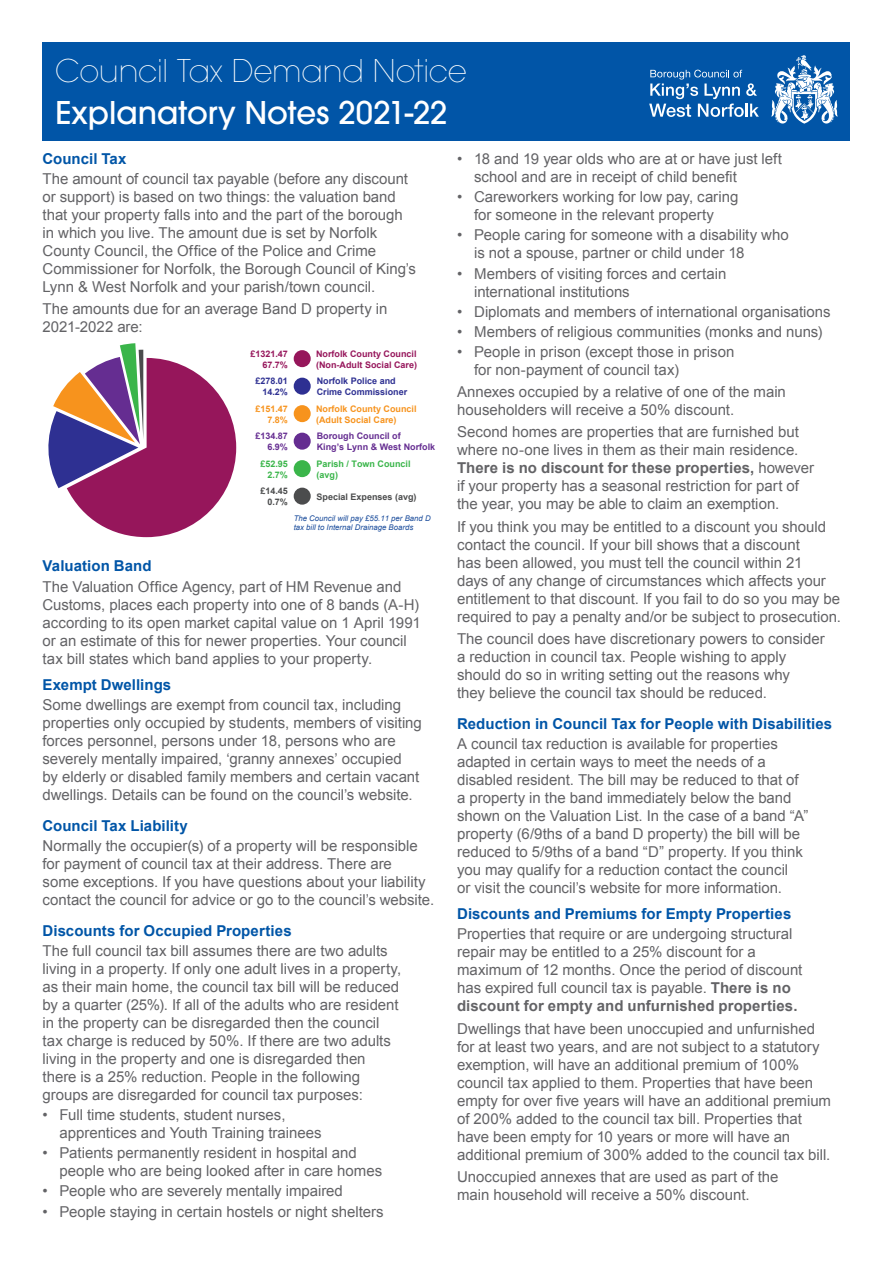
<style>
.page{position:relative;width:893px;height:1263px;background:#fff}
.page>*{position:absolute;margin:0;border:0;box-sizing:border-box;transform-origin:0 0}
.t1{font:500 34.5px "Avant Garde Gothic Itc T";color:#fff}
.t2{font:200 34.5px "Avant Garde Gothic Itc T";letter-spacing:-.01em;color:#fff}
.t3{font:15px/18px "Arial";color:#636366}
.t4{font:700 15px "Arial";letter-spacing:.005em;color:#0155a7}
.t5{font:700 9px/10.8px "Arial";color:#96165b;text-align:right}
.t6{font:700 9px/10.8px "Arial";color:#652d91;text-align:right}
.t7{font:700 9px/10.8px "Arial";color:#f7931d;text-align:right}
.t8{font:700 9px/10.8px "Arial";color:#2e3092;text-align:right}
.t9{font:700 9px/10.8px "Arial";color:#3ab54a;text-align:right}
.t10{font:700 9px/10.8px "Arial";color:#4b4c4d;text-align:right}
.t11{font:italic 7.8px/9.3px "Arial";color:#194b9b}
.s1{font-weight:700}
</style>
<div class="page">
<svg style="left:48px;top:343px;width:188px;height:194px"></svg>
<div style="left:294px;top:350px;width:17px;height:17px;background:#96165b;border-radius:50%"></div>
<div style="left:294px;top:433px;width:17px;height:17px;background:#652d91;border-radius:50%"></div>
<div style="left:294px;top:460px;width:17px;height:17px;background:#3ab54a;border-radius:50%"></div>
<div style="left:294px;top:488px;width:17px;height:17px;background:#4b4c4d;border-radius:50%"></div>
<div style="left:294px;top:405px;width:17px;height:17px;background:#f7931d;border-radius:50%"></div>
<div style="left:294px;top:378px;width:17px;height:17px;background:#2e3092;border-radius:50%"></div>
<div style="left:43px;top:43px;width:807px;height:98px;background:#0155a7"></div>
<svg style="left:649px;top:70px;width:110px;height:47px"></svg>
<svg style="left:771px;top:55px;width:67px;height:69px"></svg>
<h1 class="t2" style="left:55px;top:51px;width:413px">Council Tax Demand Notice</h1>
<h1 class="t1" style="left:55px;top:92px;width:394px">Explanatory Notes 2021-22</h1>
<p class="t4" style="left:43px;top:149px;width:86px">Council Tax</p>
<p class="t3" style="left:43px;top:170px;width:375px">The amount of council tax payable (before any discount or support) is based on two things: the valuation band that your property falls into and the part of the borough in which you live. The amount due is set by Norfolk County Council, the Office of the Police and Crime Commissioner for Norfolk, the Borough Council of King’s Lynn &amp; West Norfolk and your parish/town council.</p>
<p class="t3" style="left:43px;top:300px;width:346px">The amounts due for an average Band D property in<br>2021-2022 are:</p>
<p class="t5" style="left:250px;top:349px;width:39px">£1321.47<br>67.7%</p>
<p class="t5" style="left:316px;top:349px;width:103px;text-align:left">Norfolk County Council (Non-Adult Social Care)</p>
<p class="t8" style="left:255px;top:376px;width:34px">£278.01<br>14.2%</p>
<p class="t8" style="left:317px;top:376px;width:92px;text-align:left">Norfolk Police and<br>Crime Commissioner</p>
<p class="t7" style="left:255px;top:404px;width:34px">£151.47<br>7.8%</p>
<p class="t7" style="left:316px;top:404px;width:102px;text-align:left">Norfolk County Council (Adult Social Care)</p>
<p class="t6" style="left:255px;top:431px;width:34px">£134.87<br>6.9%</p>
<p class="t6" style="left:317px;top:431px;width:120px;text-align:left">Borough Council of<br>King’s Lynn &amp; West Norfolk</p>
<p class="t9" style="left:260px;top:459px;width:29px">£52.95<br>2.7%</p>
<p class="t9" style="left:317px;top:459px;width:96px;text-align:left">Parish / Town Council (avg)</p>
<p class="t10" style="left:260px;top:486px;width:29px">£14.45<br>0.7%</p>
<p class="t10" style="left:316px;top:491px;width:102px">Special Expenses (avg)</p>
<p class="t11" style="left:294px;top:514px;width:138px">The Council will pay £55.11 per Band D tax bill to Internal Drainage Boards</p>
<p class="t4" style="left:43px;top:556px;width:111px">Valuation Band</p>
<p class="t3" style="left:43px;top:577px;width:380px">The Valuation Office Agency, part of HM Revenue and Customs, places each property into one of 8 bands (A-H) according to its open market capital value on 1 April 1991 or an estimate of this for newer properties. Your council tax bill states which band applies to your property.</p>
<p class="t4" style="left:43px;top:675px;width:130px">Exempt Dwellings</p>
<p class="t3" style="left:43px;top:696px;width:381px">Some dwellings are exempt from council tax, including properties only occupied by students, members of visiting forces personnel, persons under 18, persons who are severely mentally impaired, ‘granny annexes’ occupied<br>by elderly or disabled family members and certain vacant dwellings. Details can be found on the council’s website.</p>
<p class="t4" style="left:43px;top:816px;width:147px">Council Tax Liability</p>
<p class="t3" style="left:43px;top:837px;width:393px">Normally the occupier(s) of a property will be responsible for payment of council tax at their address. There are<br>some exceptions. If you have questions about your liability contact the council for advice or go to the council’s website.</p>
<p class="t4" style="left:43px;top:920px;width:251px">Discounts for Occupied Properties</p>
<p class="t3" style="left:43px;top:942px;width:360px">The full council tax bill assumes there are two adults living in a property. If only one adult lives in a property, as their main home, the council tax bill will be reduced by a quarter (25%). If all of the adults who are resident in the property can be disregarded then the council tax charge is reduced by 50%. If there are two adults living in the property and one is disregarded then there is a 25% reduction. People in the following groups are disregarded for council tax purposes:</p>
<p class="t3" style="left:60px;top:1106px;width:264px;text-indent:-17px">• Full time students, student nurses, apprentices and Youth Training trainees</p>
<p class="t3" style="left:60px;top:1144px;width:324px;text-indent:-17px">• Patients permanently resident in hospital and people who are being looked after in care homes</p>
<p class="t3" style="left:43px;top:1182px;width:302px">• People who are severely mentally impaired</p>
<p class="t3" style="left:43px;top:1202px;width:343px">• People staying in certain hostels or night shelters</p>
<p class="t3" style="left:474px;top:150px;width:309px;text-indent:-17px">• 18 and 19 year olds who are at or have just left school and are in receipt of child benefit</p>
<p class="t3" style="left:457px;top:188px;width:283px;text-align:center">• Careworkers working for low pay, caring for someone in the relevant property</p>
<p class="t3" style="left:474px;top:226px;width:316px;text-indent:-17px">• People caring for someone with a disability who is not a spouse, partner or child under 18</p>
<p class="t3" style="left:474px;top:264px;width:254px;text-indent:-17px">• Members of visiting forces and certain international institutions</p>
<p class="t3" style="left:457px;top:303px;width:375px">• Diplomats and members of international organisations</p>
<p class="t3" style="left:457px;top:323px;width:367px">• Members of religious communities (monks and nuns)</p>
<p class="t3" style="left:474px;top:343px;width:262px;text-indent:-17px">• People in prison (except those in prison for non-payment of council tax)</p>
<p class="t3" style="left:457px;top:383px;width:330px">Annexes occupied by a relative of one of the main householders will receive a 50% discount.</p>
<p class="t3" style="left:457px;top:423px;width:358px">Second homes are properties that are furnished but where no-one lives in them as their main residence.<br><span class="s1">There is no discount for these properties,</span> however if your property has a seasonal restriction for part of the year, you may be able to claim an exemption.</p>
<p class="t3" style="left:457px;top:517px;width:385px">If you think you may be entitled to a discount you should contact the council. If your bill shows that a discount<br>has been allowed, you must tell the council within 21<br>days of any change of circumstances which affects your entitlement to that discount. If you fail to do so you may be required to pay a penalty and/or be subject to prosecution.</p>
<p class="t3" style="left:457px;top:630px;width:369px">The council does have discretionary powers to consider a reduction in council tax. People wishing to apply should do so in writing setting out the reasons why<br>they believe the council tax should be reduced.</p>
<p class="t4" style="left:457px;top:713px;width:377px">Reduction in Council Tax for People with Disabilities</p>
<p class="t3" style="left:457px;top:735px;width:353px">A council tax reduction is available for properties adapted in certain ways to meet the needs of a disabled resident. The bill may be reduced to that of a property in the band immediately below the band shown on the Valuation List. In the case of a band “A” property (6/9ths of a band D property) the bill will be reduced to 5/9ths of a band “D” property. If you think you may qualify for a reduction contact the council<br>or visit the council’s website for more information.</p>
<p class="t4" style="left:457px;top:904px;width:336px">Discounts and Premiums for Empty Properties</p>
<p class="t3" style="left:457px;top:925px;width:347px">Properties that require or are undergoing structural repair may be entitled to a 25% discount for a maximum of 12 months. Once the period of discount has expired full council tax is payable. <span class="s1">There is no discount for empty and unfurnished properties.</span></p>
<p class="t3" style="left:457px;top:1020px;width:375px">Dwellings that have been unoccupied and unfurnished for at least two years, and are not subject to a statutory exemption, will have an additional premium of 100% council tax applied to them. Properties that have been empty for over five years will have an additional premium of 200% added to the council tax bill. Properties that have been empty for 10 years or more will have an additional premium of 300% added to the council tax bill.</p>
<p class="t3" style="left:457px;top:1168px;width:323px">Unoccupied annexes that are used as part of the main household will receive a 50% discount.</p>
</div>
